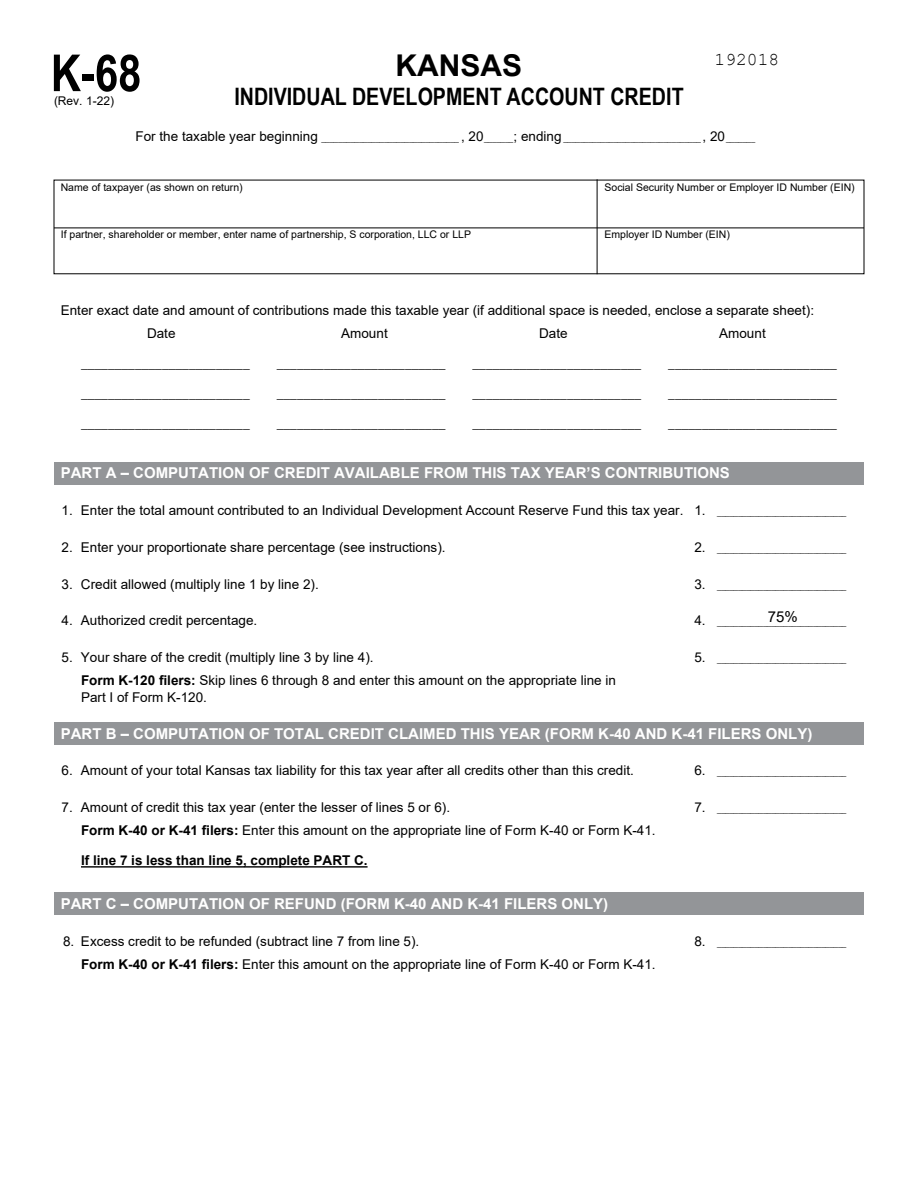
<style>
.page{position:relative;width:918px;height:1188px;background:#fff}
.page>*{position:absolute;margin:0;border:0;box-sizing:border-box;transform-origin:0 0}
.t1{font:700 51px "Arial Narrow";color:#000}
.t2{font:700 30px "Arial";color:#000}
.t3{font:700 24px "Arial Narrow";color:#000}
.t4{font:18px "Courier New";color:#000}
.t5{font:700 15px "Arial";color:#fff}
.t6{font:15px "Arial";color:#000}
.t7{font:13.5px/16.5px "Arial";color:#000}
.t8{font:13.5px "Minion Pro";color:#000}
.t9{font:700 13.5px "Arial";color:#000}
.t10{font:12px "Arial";color:#000}
.t11{font:10.5px "Arial";color:#000}
.t12{font:7.5px "Arial";color:#000}
.s1{font-size:13.5px}
.s2{font-size:7.5px}
.s3{font-weight:700}
</style>
<div class="page">
<div style="left:54px;top:462px;width:810px;height:23px;background:#939598"></div>
<div style="left:54px;top:722px;width:810px;height:23px;background:#939598"></div>
<hr style="left:81px;top:866px;width:287px;height:2px;background:#000">
<div style="left:54px;top:893px;width:810px;height:22px;background:#939598"></div>
<hr style="left:54px;top:228px;width:810px;height:1px;background:#000">
<hr style="left:597px;top:179px;width:1px;height:95px;background:#000">
<h2 class="t2" style="left:396px;top:44px;width:128px">KANSAS</h2>
<h2 class="t1" style="left:51px;top:35px;width:92px">K-68</h2>
<p class="t10" style="left:54px;top:92px;width:62px">(Rev. 1-22)</p>
<h1 class="t3" style="left:234px;top:78px;width:451px">INDIVIDUAL DEVELOPMENT ACCOUNT CREDIT</h1>
<h3 class="t4" style="left:715px;top:48px;width:66px">192018</h3>
<p class="t12" style="left:136px;top:133px;width:621px"><span class="s1">For the taxable year beginning</span> _________________________________ <span class="s1">, 20</span>_______<span class="s1">; ending</span> _________________________________ <span class="s1">, 20</span>_______</p>
<p class="t11" style="left:61px;top:180px;width:184px">Name of taxpayer (as shown on return)</p>
<p class="t11" style="left:605px;top:180px;width:252px">Social Security Number or Employer ID Number (EIN)</p>
<p class="t11" style="left:61px;top:227px;width:412px">If partner, shareholder or member, enter name of partnership, S corporation, LLC or LLP</p>
<p class="t11" style="left:605px;top:227px;width:127px">Employer ID Number (EIN)</p>
<p class="t7" style="left:61px;top:302px;width:755px">Enter exact date and amount of contributions made this taxable year (if additional space is needed, enclose a separate sheet):</p>
<p class="t7" style="left:147px;top:325px;width:30px">Date</p>
<p class="t7" style="left:341px;top:325px;width:48px">Amount</p>
<p class="t7" style="left:539px;top:325px;width:30px">Date</p>
<p class="t7" style="left:719px;top:325px;width:48px">Amount</p>
<p class="t8" style="left:81px;top:355px;width:170px">_________________________</p>
<p class="t8" style="left:277px;top:355px;width:170px">_________________________</p>
<p class="t8" style="left:472px;top:355px;width:170px">_________________________</p>
<p class="t8" style="left:668px;top:355px;width:170px">_________________________</p>
<p class="t8" style="left:81px;top:385px;width:170px">_________________________</p>
<p class="t8" style="left:277px;top:385px;width:170px">_________________________</p>
<p class="t8" style="left:472px;top:385px;width:170px">_________________________</p>
<p class="t8" style="left:668px;top:385px;width:170px">_________________________</p>
<p class="t8" style="left:81px;top:415px;width:170px">_________________________</p>
<p class="t8" style="left:277px;top:415px;width:170px">_________________________</p>
<p class="t8" style="left:472px;top:415px;width:170px">_________________________</p>
<p class="t8" style="left:668px;top:415px;width:170px">_________________________</p>
<h2 class="t5" style="left:61px;top:463px;width:671px">PART A – COMPUTATION OF CREDIT AVAILABLE FROM THIS TAX YEAR’S CONTRIBUTIONS</h2>
<p class="t7" style="left:62px;top:502px;width:786px">1. Enter the total amount contributed to an Individual Development Account Reserve Fund this tax year. 1. <span class="s2">_______________________________</span></p>
<p class="t7" style="left:62px;top:539px;width:386px">2. Enter your proportionate share percentage (see instructions).</p>
<p class="t12" style="left:694px;top:544px;width:153px"><span class="s1">2.</span> _______________________________</p>
<p class="t7" style="left:62px;top:576px;width:259px">3. Credit allowed (multiply line 1 by line 2).</p>
<p class="t12" style="left:694px;top:581px;width:153px"><span class="s1">3.</span> _______________________________</p>
<p class="t7" style="left:62px;top:612px;width:197px">4. Authorized credit percentage.</p>
<p class="t12" style="left:694px;top:618px;width:153px"><span class="s1">4.</span> _______________________________</p>
<p class="t7" style="left:62px;top:649px;width:314px">5. Your share of the credit (multiply line 3 by line 4).</p>
<p class="t12" style="left:694px;top:654px;width:153px"><span class="s1">5.</span> _______________________________</p>
<p class="t7" style="left:81px;top:672px;width:537px"><span class="s3">Form K-120 filers:</span> Skip lines 6 through 8 and enter this amount on the appropriate line in<br>Part I of Form K-120.</p>
<h2 class="t5" style="left:61px;top:723px;width:753px">PART B – COMPUTATION OF TOTAL CREDIT CLAIMED THIS YEAR (FORM K-40 AND K-41 FILERS ONLY)</h2>
<p class="t7" style="left:62px;top:762px;width:574px">6. Amount of your total Kansas tax liability for this tax year after all credits other than this credit.</p>
<p class="t12" style="left:694px;top:768px;width:153px"><span class="s1">6.</span> _______________________________</p>
<p class="t7" style="left:62px;top:799px;width:390px">7. Amount of credit this tax year (enter the lesser of lines 5 or 6).</p>
<p class="t12" style="left:694px;top:804px;width:153px"><span class="s1">7.</span> _______________________________</p>
<p class="t7" style="left:81px;top:822px;width:576px"><span class="s3">Form K-40 or K-41 filers:</span> Enter this amount on the appropriate line of Form K-40 or Form K-41.</p>
<p class="t9" style="left:81px;top:851px;width:288px">If line 7 is less than line 5, complete PART C.</p>
<h2 class="t5" style="left:61px;top:893px;width:549px">PART C – COMPUTATION OF REFUND (FORM K-40 AND K-41 FILERS ONLY)</h2>
<p class="t7" style="left:63px;top:933px;width:358px">8. Excess credit to be refunded (subtract line 7 from line 5).</p>
<p class="t12" style="left:694px;top:938px;width:153px"><span class="s1">8.</span> _______________________________</p>
<p class="t7" style="left:81px;top:956px;width:576px"><span class="s3">Form K-40 or K-41 filers:</span> Enter this amount on the appropriate line of Form K-40 or Form K-41.</p>
<p class="t6" style="left:768px;top:606px;width:32px">75%</p>
</div>
